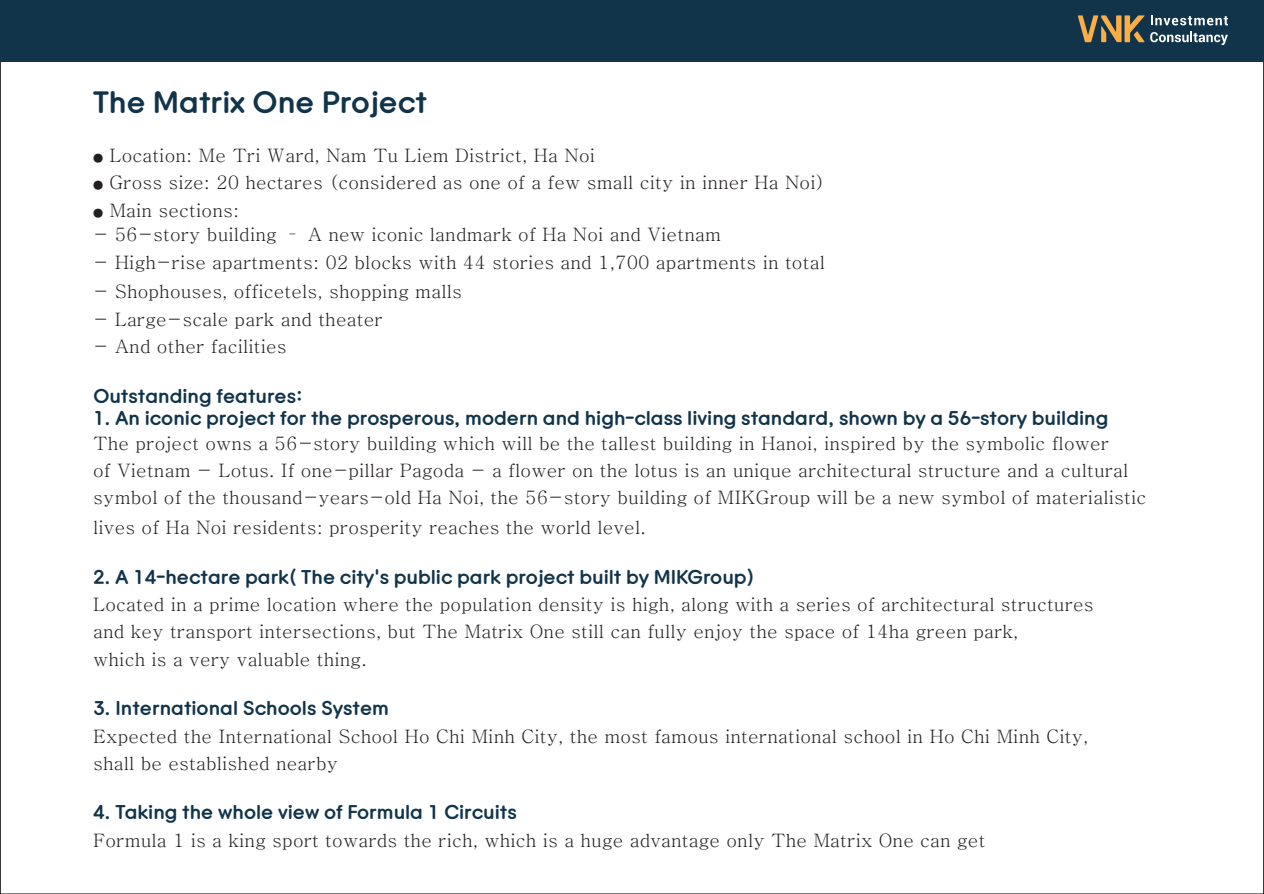
<style>
.page{position:relative;width:1264px;height:894px;background:#fff}
.page>*{position:absolute;margin:0;border:0;box-sizing:border-box;transform-origin:0 0}
.t1{font:28.95px "Typo Dodam M";color:#12344b}
.t2{font:18.6px "Typo Dodam M";color:#12344b}
.t3{font:500 18.45px/27.3px "Adobe Myungjo Std";color:#231f20}
.s1{font-size:10.05px}
</style>
<div class="page">
<div style="left:0;top:0;width:1264px;height:61px;background:#12344b"></div>
<svg style="left:1078px;top:15px;width:66px;height:27px"></svg>
<svg style="left:1151px;top:15px;width:77px;height:10px"></svg>
<svg style="left:1150px;top:31px;width:78px;height:14px"></svg>
<h1 class="t1" style="left:93px;top:88px;width:335px">The Matrix One Project</h1>
<p class="t3" style="left:93px;top:141px;width:503px"><span class="s1">●</span> Location: Me Tri Ward, Nam Tu Liem District, Ha Noi</p>
<p class="t3" style="left:93px;top:169px;width:733px"><span class="s1">●</span> Gross size: 20 hectares (considered as one of a few small city in inner Ha Noi)</p>
<p class="t3" style="left:93px;top:196px;width:148px"><span class="s1">●</span> Main sections:</p>
<p class="t3" style="left:93px;top:221px;width:629px">- 56-story building – A new iconic landmark of Ha Noi and Vietnam</p>
<p class="t3" style="left:93px;top:248px;width:733px">- High-rise apartments: 02 blocks with 44 stories and 1,700 apartments in total</p>
<p class="t3" style="left:93px;top:278px;width:370px">- Shophouses, officetels, shopping malls</p>
<p class="t3" style="left:93px;top:305px;width:291px">- Large-scale park and theater</p>
<p class="t3" style="left:93px;top:332px;width:195px">- And other facilities</p>
<p class="t2" style="left:93px;top:386px;width:211px">Outstanding features:</p>
<p class="t2" style="left:93px;top:409px;width:1016px">1. An iconic project for the prosperous, modern and high-class living standard, shown by a 56-story building</p>
<p class="t3" style="left:93px;top:429px;width:1054px">The project owns a 56-story building which will be the tallest building in Hanoi, inspired by the symbolic flower<br>of Vietnam - Lotus. If one-pillar Pagoda - a flower on the lotus is an unique architectural structure and a cultural symbol of the thousand-years-old Ha Noi, the 56-story building of MIKGroup will be a new symbol of materialistic</p>
<p class="t3" style="left:93px;top:513px;width:554px">lives of Ha Noi residents: prosperity reaches the world level.</p>
<p class="t2" style="left:93px;top:567px;width:662px">2. A 14-hectare park( The city's public park project built by MIKGroup)</p>
<p class="t3" style="left:93px;top:590px;width:1002px">Located in a prime location where the population density is high, along with a series of architectural structures and key transport intersections, but The Matrix One still can fully enjoy the space of 14ha green park,<br>which is a very valuable thing.</p>
<p class="t2" style="left:93px;top:699px;width:297px">3. International Schools System</p>
<p class="t3" style="left:93px;top:721px;width:997px">Expected the International School Ho Chi Minh City, the most famous international school in Ho Chi Minh City, shall be established nearby</p>
<p class="t2" style="left:93px;top:803px;width:425px">4. Taking the whole view of Formula 1 Circuits</p>
<p class="t3" style="left:93px;top:826px;width:894px">Formula 1 is a king sport towards the rich, which is a huge advantage only The Matrix One can get</p>
</div>
